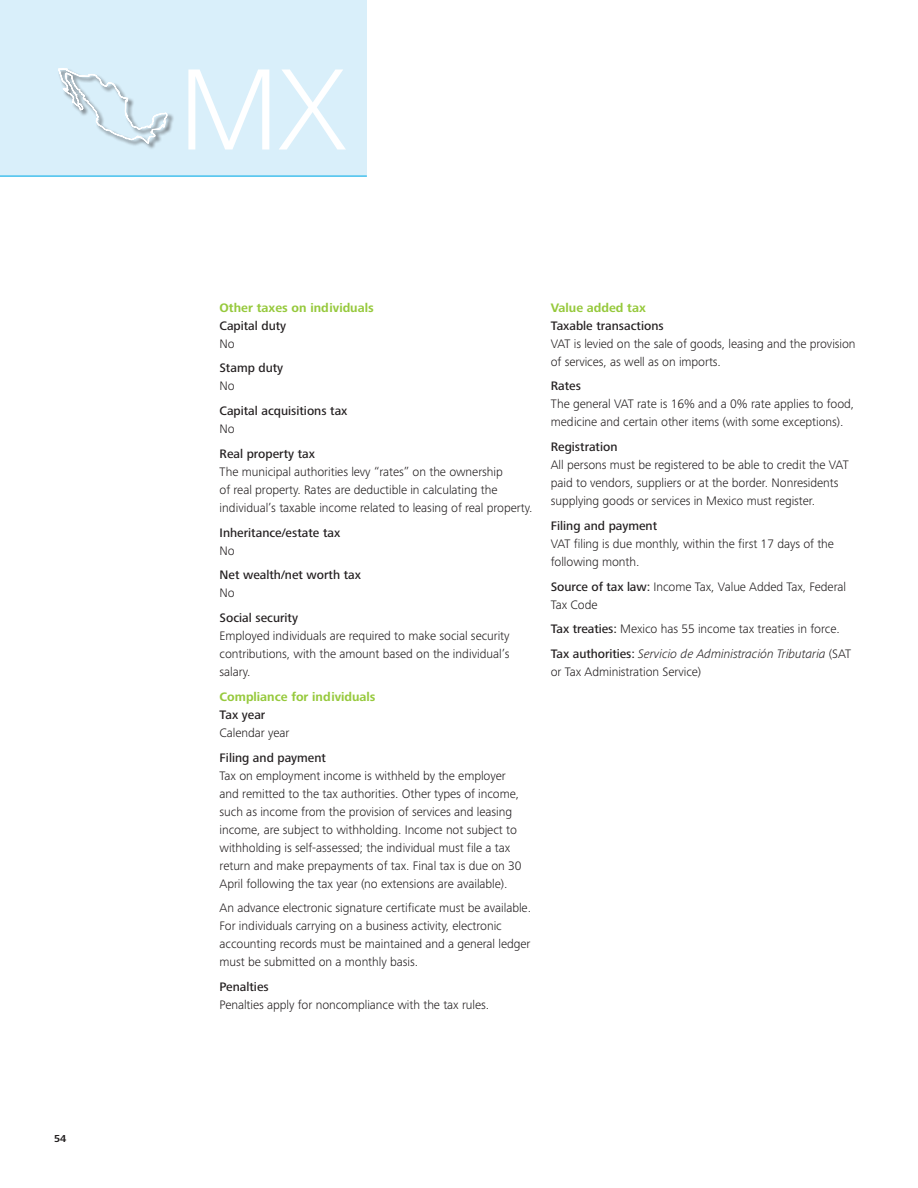
<style>
.page{position:relative;width:918px;height:1188px;background:#fff}
.page>*{position:absolute;margin:0;border:0;box-sizing:border-box;transform-origin:0 0}
.Head_style__A_page_h{font:300 120px "Frutiger Next Pro";color:#fff}
.Body_copy{font:300 12.75px/18px "Frutiger Next Pro";letter-spacing:-.005em;color:#231f20}
.C_Subhead__paragraph{font:500 12.75px "Frutiger Next Pro";color:#231f20}
.Body_copy-2{font:italic 300 12.75px/18px "Frutiger Next Pro";letter-spacing:-.005em;color:#231f20}
.B_Subhead__paragraph{font:700 12.75px "Frutiger Next Pro";color:#96c93c}
.t1{font:700 10.5px "Frutiger Next Pro";color:#231f20}
.s1{font-weight:500}
.s2{font-weight:500;font-style:normal}
.s3{font-style:normal}
</style>
<div class="page">
<div style="left:0;top:0;width:367px;height:176px;background:#d9effa"></div>
<hr style="left:0;top:176px;width:367px;height:1px;background:#00abe7">
<div style="left:58px;top:68px;width:116px;height:82px;background:#231f20;opacity:.75"></div>
<svg style="left:58px;top:68px;width:110px;height:82px"></svg>
<p class="t1" style="left:54px;top:1132px;width:14px">54</p>
<p class="Head_style__A_page_h" style="left:178px;top:41px;width:171px">MX</p>
<p class="Head_style__A_page_h" style="left:217px;top:41px;width:93px">JP</p>
<p class="B_Subhead__paragraph" style="left:220px;top:300px;width:156px">Other taxes on individuals</p>
<p class="C_Subhead__paragraph" style="left:220px;top:318px;width:68px">Capital duty</p>
<p class="Body_copy" style="left:220px;top:334px;width:17px">No</p>
<p class="C_Subhead__paragraph" style="left:220px;top:361px;width:65px">Stamp duty</p>
<p class="Body_copy" style="left:220px;top:377px;width:17px">No</p>
<p class="C_Subhead__paragraph" style="left:220px;top:404px;width:129px">Capital acquisitions tax</p>
<p class="Body_copy" style="left:220px;top:420px;width:17px">No</p>
<p class="C_Subhead__paragraph" style="left:220px;top:446px;width:97px">Real property tax</p>
<p class="Body_copy" style="left:220px;top:463px;width:314px">The municipal authorities levy “rates” on the ownership<br>of real property. Rates are deductible in calculating the individual’s taxable income related to leasing of real property.</p>
<p class="C_Subhead__paragraph" style="left:220px;top:525px;width:122px">Inheritance/estate tax</p>
<p class="Body_copy" style="left:220px;top:541px;width:17px">No</p>
<p class="C_Subhead__paragraph" style="left:220px;top:568px;width:143px">Net wealth/net worth tax</p>
<p class="Body_copy" style="left:220px;top:584px;width:17px">No</p>
<p class="C_Subhead__paragraph" style="left:220px;top:611px;width:80px">Social security</p>
<p class="Body_copy" style="left:220px;top:627px;width:292px;text-align:justify">Employed individuals are required to make social security contributions, with the amount based on the individual’s salary.</p>
<p class="B_Subhead__paragraph" style="left:220px;top:689px;width:158px">Compliance for individuals</p>
<p class="C_Subhead__paragraph" style="left:220px;top:707px;width:47px">Tax year</p>
<p class="Body_copy" style="left:220px;top:724px;width:71px">Calendar year</p>
<p class="C_Subhead__paragraph" style="left:220px;top:750px;width:108px">Filing and payment</p>
<p class="Body_copy" style="left:220px;top:766px;width:304px">Tax on employment income is withheld by the employer and remitted to the tax authorities. Other types of income, such as income from the provision of services and leasing income, are subject to withholding. Income not subject to withholding is self-assessed; the individual must file a tax return and make prepayments of tax. Final tax is due on 30<br>April following the tax year (no extensions are available).</p>
<p class="Body_copy" style="left:220px;top:899px;width:313px">An advance electronic signature certificate must be available.<br>For individuals carrying on a business activity, electronic accounting records must be maintained and a general ledger must be submitted on a monthly basis.</p>
<p class="C_Subhead__paragraph" style="left:220px;top:980px;width:51px">Penalties</p>
<p class="Body_copy" style="left:220px;top:996px;width:271px">Penalties apply for noncompliance with the tax rules.</p>
<p class="B_Subhead__paragraph" style="left:551px;top:300px;width:97px">Value added tax</p>
<p class="C_Subhead__paragraph" style="left:551px;top:318px;width:114px">Taxable transactions</p>
<p class="Body_copy" style="left:551px;top:334px;width:306px">VAT is levied on the sale of goods, leasing and the provision of services, as well as on imports.</p>
<p class="C_Subhead__paragraph" style="left:551px;top:379px;width:32px">Rates</p>
<p class="Body_copy" style="left:551px;top:395px;width:305px">The general VAT rate is 16% and a 0% rate applies to food, medicine and certain other items (with some exceptions).</p>
<p class="C_Subhead__paragraph" style="left:551px;top:440px;width:68px">Registration</p>
<p class="Body_copy" style="left:551px;top:456px;width:299px">All persons must be registered to be able to credit the VAT paid to vendors, suppliers or at the border. Nonresidents supplying goods or services in Mexico must register.</p>
<p class="C_Subhead__paragraph" style="left:551px;top:518px;width:108px">Filing and payment</p>
<p class="Body_copy" style="left:551px;top:535px;width:285px">VAT filing is due monthly, within the first 17 days of the following month.</p>
<p class="Body_copy" style="left:551px;top:577px;width:297px"><span class="s1">Source of tax law:</span> Income Tax, Value Added Tax, Federal<br>Tax Code</p>
<p class="Body_copy" style="left:551px;top:620px;width:290px"><span class="s1">Tax treaties:</span> Mexico has 55 income tax treaties in force.</p>
<p class="Body_copy-2" style="left:551px;top:645px;width:302px"><span class="s2">Tax authorities:</span> Servicio de Administración Tributaria <span class="s3">(SAT or Tax Administration Service)</span></p>
</div>
